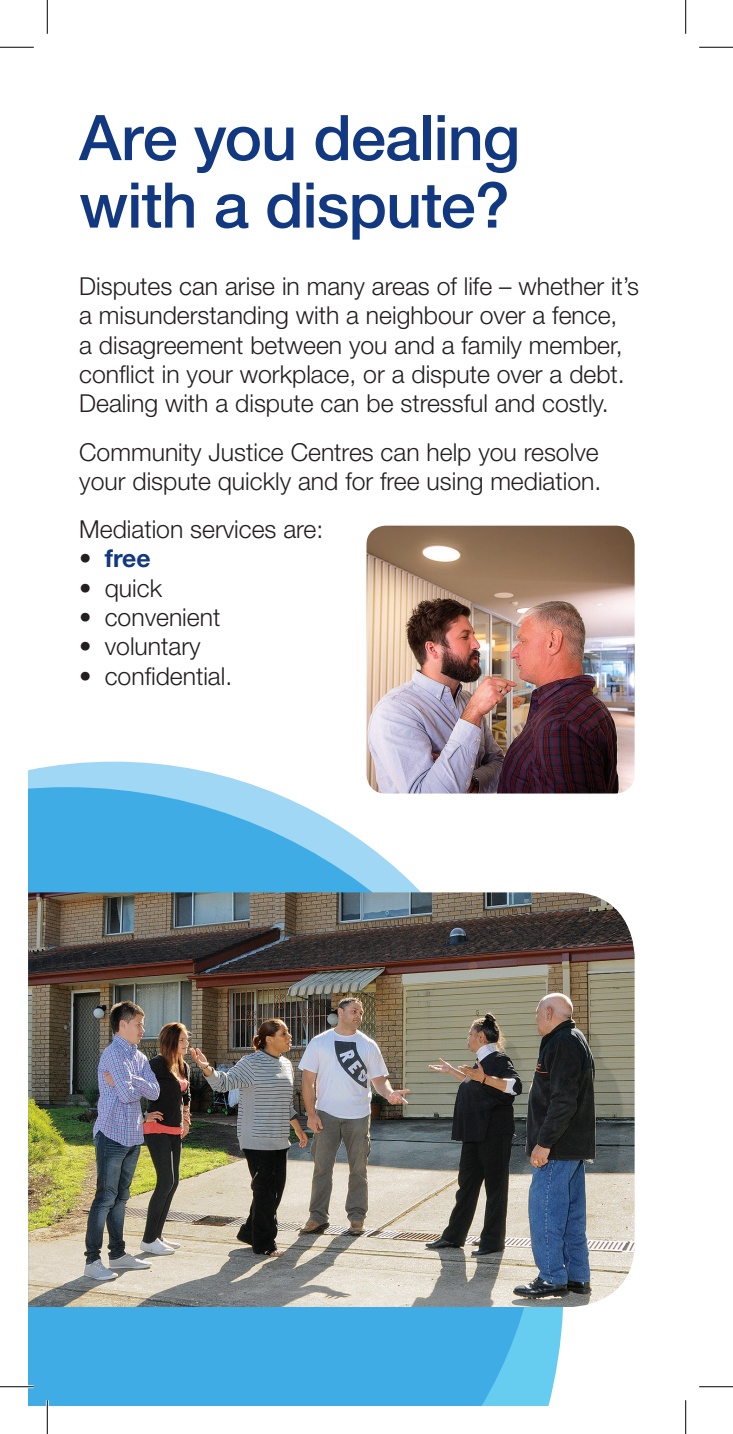
<style>
.page{position:relative;width:733px;height:1434px;background:#fff}
.page>*{position:absolute;margin:0;border:0;box-sizing:border-box;transform-origin:0 0}
.t1{font:500 63px/67.5px "Helvetica Neue";letter-spacing:-.015em;color:#113880}
.t2{font:300 24.75px/29.2px "Helvetica Neue";color:#231f20}
.t3{font:700 24.75px "Helvetica Neue";color:#113880}
.s1{font-weight:300;color:#231f20}
</style>
<div class="page">
<svg style="left:28px;top:762px;width:230px;height:25px;fill:#9fd7f4"></svg>
<svg style="left:28px;top:787px;width:535px;height:619px;fill:#3face6"></svg>
<img style="left:28px;top:892px;width:606px;height:415px">
<img style="left:366px;top:526px;width:268px;height:267px">
<hr style="left:0;top:1385px;width:34px;height:3px;background:#fff">
<hr style="left:46px;top:1400px;width:3px;height:34px;background:#fff">
<hr style="left:0;top:47px;width:34px;height:1px;background:#000">
<hr style="left:699px;top:47px;width:33px;height:1px;background:#000">
<hr style="left:0;top:1386px;width:34px;height:1px;background:#000">
<hr style="left:699px;top:1386px;width:33px;height:1px;background:#000">
<hr style="left:47px;top:0;width:1px;height:34px;background:#000">
<hr style="left:47px;top:1400px;width:1px;height:34px;background:#000">
<hr style="left:685px;top:0;width:1px;height:34px;background:#000">
<hr style="left:685px;top:1400px;width:1px;height:34px;background:#000">
<h1 class="t1" style="left:79px;top:103px;width:442px">Are you dealing with a dispute?</h1>
<p class="t2" style="left:79px;top:271px;width:561px">Disputes can arise in many areas of life – whether it’s a misunderstanding with a neighbour over a fence,<br>a disagreement between you and a family member, conflict in your workplace, or a dispute over a debt.<br>Dealing with a dispute can be stressful and costly.</p>
<p class="t2" style="left:79px;top:437px;width:523px">Community Justice Centres can help you resolve your dispute quickly and for free using mediation.</p>
<p class="t2" style="left:79px;top:514px;width:245px">Mediation services are:</p>
<p class="t3" style="left:79px;top:543px;width:73px"><span class="s1">•</span> free</p>
<p class="t2" style="left:79px;top:573px;width:84px">• quick</p>
<p class="t2" style="left:79px;top:602px;width:143px">• convenient</p>
<p class="t2" style="left:79px;top:631px;width:123px">• voluntary</p>
<p class="t2" style="left:79px;top:660px;width:154px">• confidential.</p>
</div>
